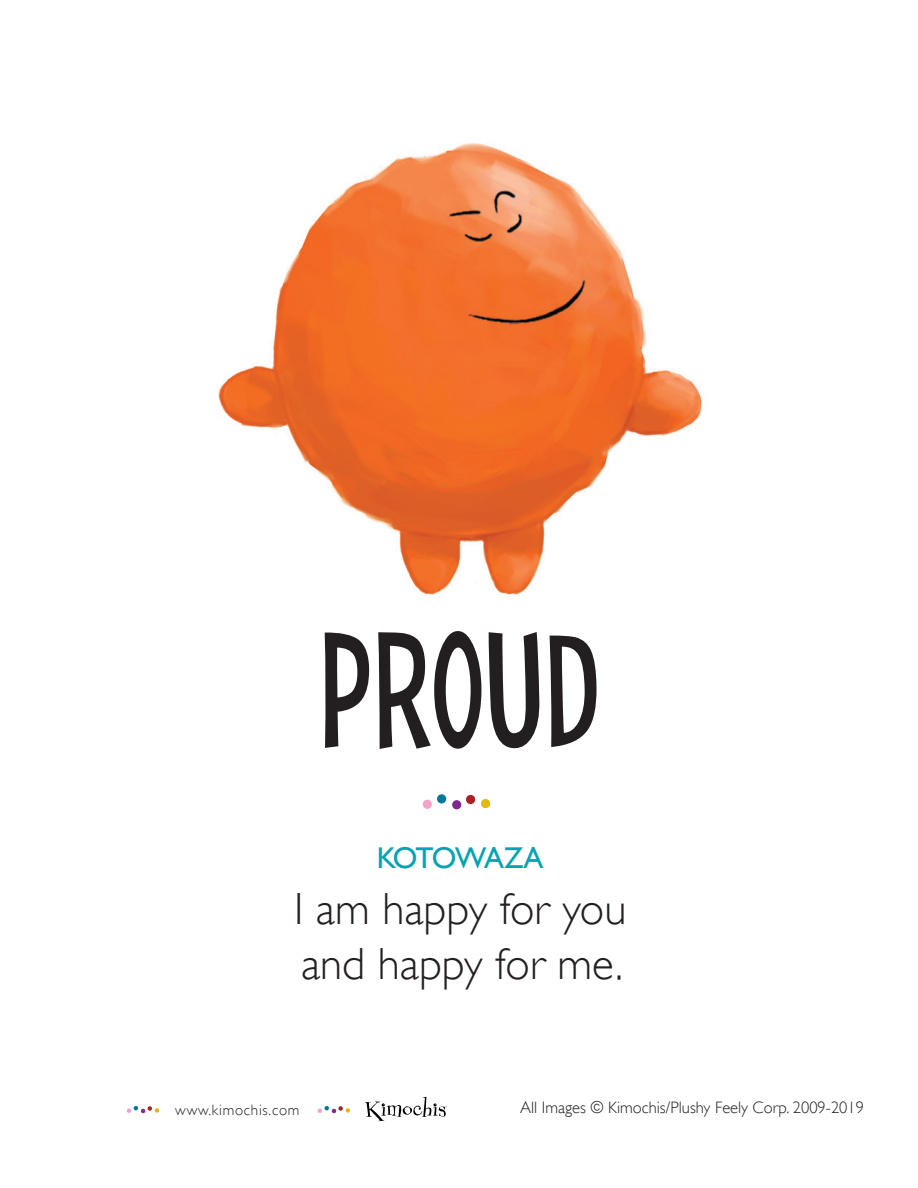
<style>
.page{position:relative;width:918px;height:1188px;background:#fff}
.page>*{position:absolute;margin:0;border:0;box-sizing:border-box;transform-origin:0 0}
.Feeling_Name{font:150px "Jamboks";color:#231f20}
.Kotowaza_Par{font:300 45px/55.5px "Gill Sans";color:#231f20}
.Kotowaza_Par-2{font:30px "Gill Sans";letter-spacing:-.065em;color:#04a4b2}
.t1{font:300 16.5px "Gill Sans";color:#231f20}
.t2{font:300 15px "Gill Sans";letter-spacing:.05em;color:#231f20}
</style>
<div class="page">
<svg style="left:365px;top:1097px;width:82px;height:24px"></svg>
<svg style="left:127px;top:1106px;width:32px;height:7px"></svg>
<svg style="left:318px;top:1106px;width:32px;height:7px"></svg>
<img style="left:218px;top:143px;width:484px;height:452px">
<svg style="left:423px;top:794px;width:23px;height:15px"></svg>
<svg style="left:452px;top:795px;width:23px;height:14px"></svg>
<svg style="left:481px;top:799px;width:9px;height:9px"></svg>
<p class="Feeling_Name" style="left:319px;top:609px;width:283px">PROUD</p>
<p class="Kotowaza_Par-2" style="left:377px;top:840px;width:168px">KOTOWAZA</p>
<p class="Kotowaza_Par" style="left:294px;top:881px;width:334px">I am happy for you and happy for me.</p>
<p class="t2" style="left:175px;top:1101px;width:126px">www.kimochis.com</p>
<p class="t1" style="left:520px;top:1098px;width:345px">All Images © Kimochis/Plushy Feely Corp. 2009-2019</p>
</div>
